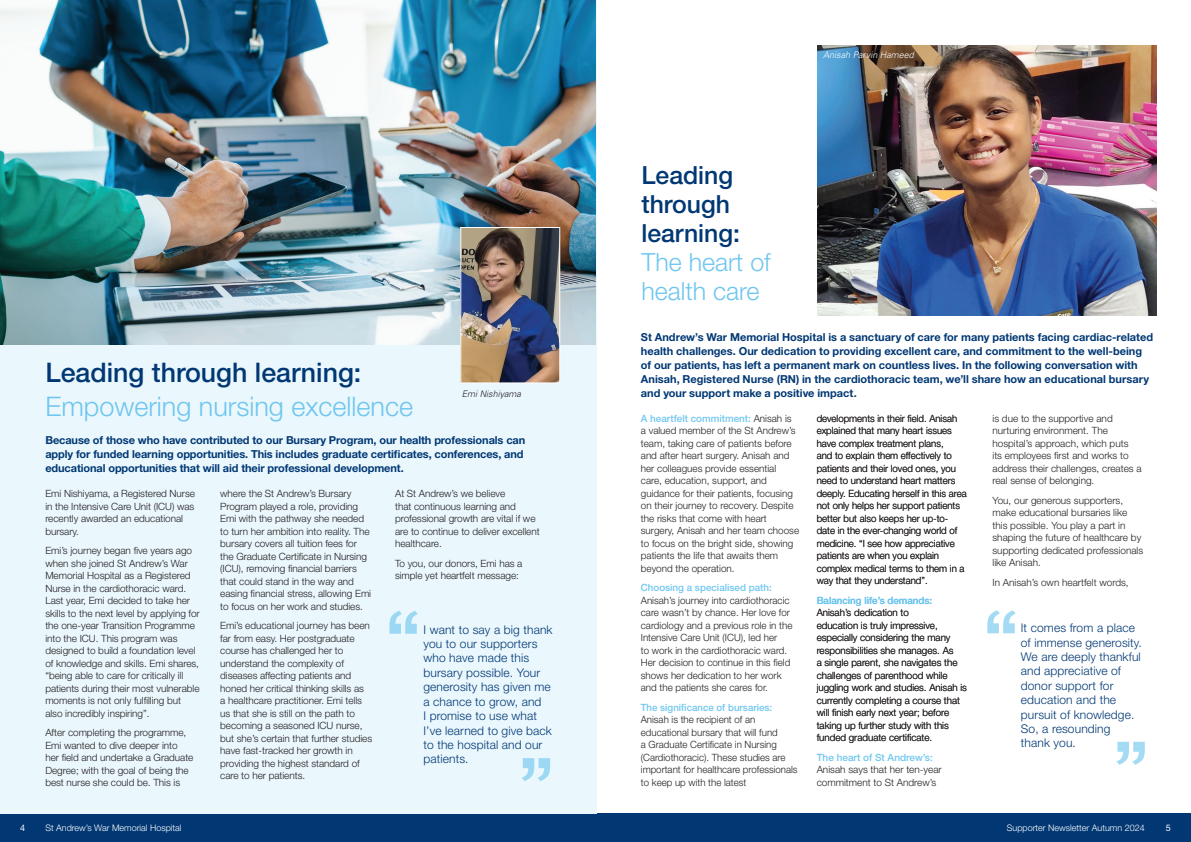
<style>
.page{position:relative;width:1191px;height:842px;background:#fff}
.page>*{position:absolute;margin:0;border:0;box-sizing:border-box;transform-origin:0 0}
.t1{font:300 27px "Helvetica Neue LT Std";color:#6fc6ef}
.t2{font:500 27px "Helvetica Neue LT Std";color:#013874}
.t3{font:500 25px/29px "Helvetica Neue LT Std";color:#013874}
.t4{font:300 25px/29px "Helvetica Neue LT Std";color:#6fc6ef}
.t5{font:300 12px/14.4px "Helvetica Neue LT Std";letter-spacing:.01em;color:#013874}
.t6{font:700 11px/14px "Helvetica Neue LT Std";letter-spacing:-.005em;color:#013874}
.t7{font:300 10px/12.5px "Helvetica Neue LT Std";color:#231f20}
.t8{font:300 10px/12.5px "Helvetica Neue LT Std";color:#231f20;scale:.96 1}
.t9{font:500 10px "Helvetica Neue LT Std";color:#6fc6ef}
.t10{font:300 9px "Helvetica Neue LT Std";color:#fff}
.t11{font:italic 300 9px "Univers LT Std";color:#fff}
.t12{font:italic 300 9px "Univers LT Std";color:#231f20}
.t13{font:9px "Helvetica Neue LT Std";color:#fff}
.s1{font-weight:500;color:#6fc6ef}
</style>
<div class="page">
<div style="left:0;top:814px;width:1191px;height:28px;background:#013874"></div>
<div style="left:0;top:0;width:596px;height:813px;background:#eaf7fd"></div>
<img style="left:817px;top:45px;width:340px;height:270px">
<img style="left:0;top:0;width:595px;height:344px">
<svg style="left:389px;top:611px;width:29px;height:23px"></svg>
<svg style="left:522px;top:758px;width:28px;height:23px"></svg>
<svg style="left:987px;top:610px;width:28px;height:23px"></svg>
<svg style="left:1116px;top:742px;width:28px;height:23px"></svg>
<img style="left:462px;top:229px;width:96px;height:152px">
<div style="left:460px;top:227px;width:100px;height:156px;border:1px solid #fff"></div>
<h1 class="t2" style="left:45px;top:356px;width:317px">Leading through learning:</h1>
<h1 class="t1" style="left:45px;top:390px;width:369px">Empowering nursing excellence</h1>
<p class="t6" style="left:45px;top:433px;width:481px">Because of those who have contributed to our Bursary Program, our health professionals can apply for funded learning opportunities. This includes graduate certificates, conferences, and educational opportunities that will aid their professional development.</p>
<p class="t7" style="left:45px;top:487px;width:151px">Emi Nishiyama, a Registered Nurse in the Intensive Care Unit (ICU) was recently awarded an educational bursary.</p>
<p class="t7" style="left:45px;top:544px;width:156px">Emi’s journey began five years ago when she joined St Andrew’s War Memorial Hospital as a Registered Nurse in the cardiothoracic ward.<br>Last year, Emi decided to take her skills to the next level by applying for the one-year Transition Programme into the ICU. This program was designed to build a foundation level of knowledge and skills. Emi shares, “being able to care for critically ill patients during their most vulnerable moments is not only fulfilling but also incredibly inspiring”.</p>
<p class="t7" style="left:45px;top:726px;width:150px">After completing the programme,<br>Emi wanted to dive deeper into her field and undertake a Graduate<br>Degree; with the goal of being the best nurse she could be. This is</p>
<p class="t12" style="left:462px;top:388px;width:61px">Emi Nishiyama</p>
<p class="t7" style="left:220px;top:487px;width:152px">where the St Andrew’s Bursary Program played a role, providing Emi with the pathway she needed to turn her ambition into reality. The bursary covers all tuition fees for the Graduate Certificate in Nursing (ICU), removing financial barriers that could stand in the way and easing financial stress, allowing Emi to focus on her work and studies.</p>
<p class="t7" style="left:220px;top:619px;width:153px">Emi’s educational journey has been far from easy. Her postgraduate course has challenged her to understand the complexity of diseases affecting patients and honed her critical thinking skills as<br>a healthcare practitioner. Emi tells us that she is still on the path to becoming a seasoned ICU nurse, but she’s certain that further studies have fast-tracked her growth in providing the highest standard of care to her patients.</p>
<p class="t7" style="left:395px;top:487px;width:146px">At St Andrew’s we believe<br>that continuous learning and professional growth are vital if we are to continue to deliver excellent healthcare.</p>
<p class="t7" style="left:395px;top:557px;width:129px">To you, our donors, Emi has a simple yet heartfelt message:</p>
<p class="t5" style="left:423px;top:622px;width:131px">I want to say a big thank you to our supporters who have made this bursary possible. Your generosity has given me a chance to grow, and<br>I promise to use what<br>I’ve learned to give back to the hospital and our patients.</p>
<p class="t13" style="left:20px;top:822px;width:7px">4</p>
<p class="t10" style="left:45px;top:822px;width:138px">St Andrew’s War Memorial Hospital</p>
<h2 class="t3" style="left:641px;top:160px;width:100px">Leading through learning:</h2>
<h2 class="t4" style="left:641px;top:247px;width:131px">The heart of health care</h2>
<p class="t11" style="left:823px;top:49px;width:92px">Anisah Parvin Hameed</p>
<p class="t6" style="left:641px;top:330px;width:514px">St Andrew’s War Memorial Hospital is a sanctuary of care for many patients facing cardiac-related health challenges. Our dedication to providing excellent care, and commitment to the well-being of our patients, has left a permanent mark on countless lives. In the following conversation with Anisah, Registered Nurse (RN) in the cardiothoracic team, we’ll share how an educational bursary and your support make a positive impact.</p>
<p class="t7" style="left:641px;top:411px;width:160px"><span class="s1">A heartfelt commitment:</span> Anisah is a valued member of the St Andrew’s team, taking care of patients before and after heart surgery. Anisah and her colleagues provide essential care, education, support, and guidance for their patients, focusing on their journey to recovery. Despite the risks that come with heart surgery, Anisah and her team choose to focus on the bright side, showing patients the life that awaits them beyond the operation.</p>
<p class="t9" style="left:641px;top:582px;width:132px">Choosing a specialised path:</p>
<p class="t7" style="left:641px;top:594px;width:153px">Anisah’s journey into cardiothoracic care wasn’t by chance. Her love for cardiology and a previous role in the Intensive Care Unit (ICU), led her<br>to work in the cardiothoracic ward.<br>Her decision to continue in this field shows her dedication to her work and the patients she cares for.</p>
<p class="t9" style="left:641px;top:701px;width:133px">The significance of bursaries:</p>
<p class="t7" style="left:641px;top:713px;width:158px">Anisah is the recipient of an educational bursary that will fund<br>a Graduate Certificate in Nursing (Cardiothoracic). These studies are important for healthcare professionals to keep up with the latest</p>
<p class="t8" style="left:816px;top:411px;width:158px">developments in their field. Anisah explained that many heart issues have complex treatment plans,<br>and to explain them effectively to patients and their loved ones, you need to understand heart matters deeply. Educating herself in this area not only helps her support patients better but also keeps her up-to&shy;date in the ever-changing world of medicine. “I see how appreciative patients are when you explain complex medical terms to them in a way that they understand”.</p>
<p class="t9" style="left:816px;top:594px;width:117px">Balancing life’s demands:</p>
<p class="t7" style="left:816px;top:606px;width:152px">Anisah’s dedication to<br>education is truly impressive, especially considering the many responsibilities she manages. As<br>a single parent, she navigates the challenges of parenthood while juggling work and studies. Anisah is currently completing a course that will finish early next year; before taking up further study with this funded graduate certificate.</p>
<p class="t9" style="left:816px;top:751px;width:118px">The heart of St Andrew’s:</p>
<p class="t7" style="left:816px;top:763px;width:127px">Anisah says that her ten-year commitment to St Andrew’s</p>
<p class="t7" style="left:992px;top:411px;width:151px">is due to the supportive and nurturing environment. The hospital’s approach, which puts<br>its employees first and works to address their challenges, creates a real sense of belonging.</p>
<p class="t7" style="left:992px;top:494px;width:152px">You, our generous supporters, make educational bursaries like this possible. You play a part in shaping the future of healthcare by supporting dedicated professionals like Anisah.</p>
<p class="t7" style="left:992px;top:576px;width:138px">In Anisah’s own heartfelt words,</p>
<p class="t5" style="left:1020px;top:620px;width:122px">It comes from a place of immense generosity.<br>We are deeply thankful and appreciative of donor support for education and the pursuit of knowledge.<br>So, a resounding thank you.</p>
<p class="t10" style="left:1007px;top:822px;width:139px">Supporter Newsletter Autumn 2024</p>
<p class="t13" style="left:1165px;top:822px;width:7px">5</p>
</div>
